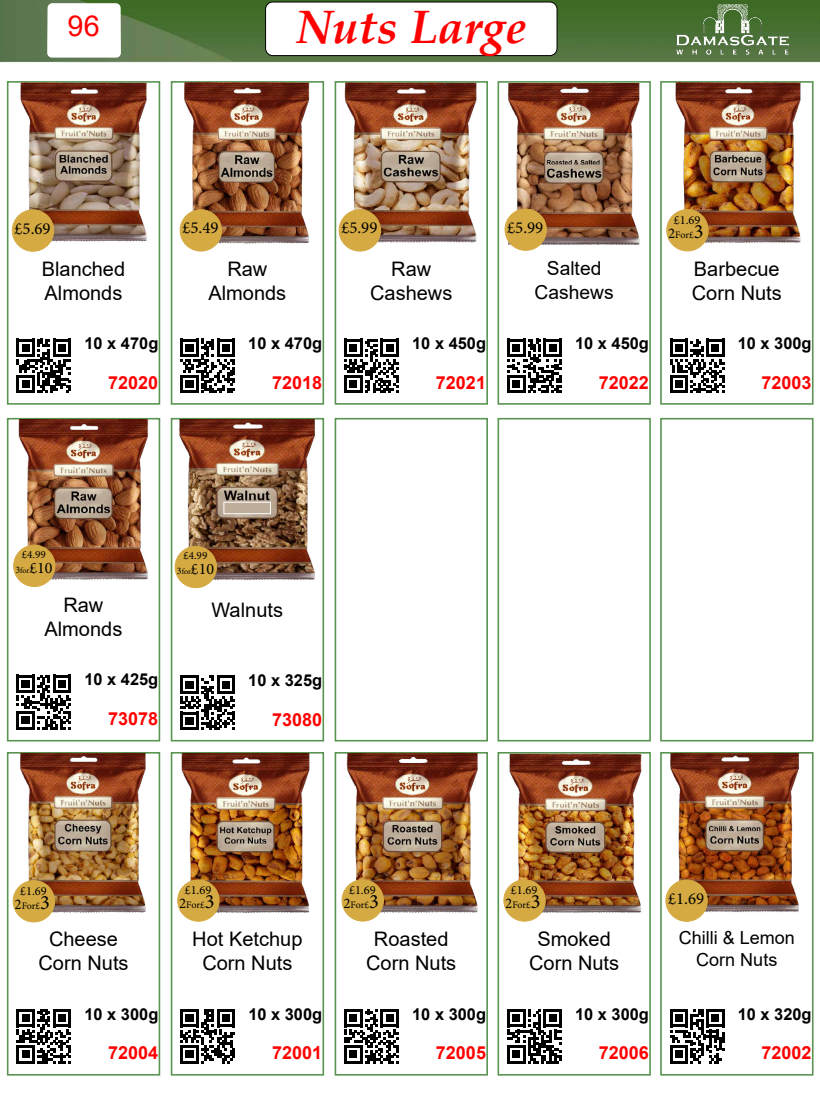
<style>
.page{position:relative;width:820px;height:1093px;background:#fff}
.page>*{position:absolute;margin:0;border:0;box-sizing:border-box;transform-origin:0 0}
.t1{font:italic 700 46.8px "Palatino Linotype";color:#f00}
.t2{font:28.8px "Arial";color:#f00}
.t3{font:20px/24px "Arial";color:#000;text-align:center}
.t4{font:19.2px/24px "Arial";color:#000;text-align:center}
.t5{font:700 18px "Arial";color:#f00}
.t6{font:18px/21.6px "Arial";color:#000;text-align:center}
.t7{font:16.8px "Minion Pro";color:#000}
.t8{font:700 16.4px "Arial";color:#000}
.t9{font:12.4px "Minion Pro";color:#000}
.t10{font:11.2px "Minion Pro";color:#000}
.t11{font:10px "Minion Pro";letter-spacing:-.015em;color:#000}
.t12{font:8px "Minion Pro";letter-spacing:-.01em;color:#000}
.s1{font-size:14.8px}
.s2{font-size:20.4px}
.s3{font-size:10px}
.s4{font-size:16px}
</style>
<div class="page">
<img style="left:0;top:0;width:819px;height:62px">
<img style="left:656px;top:0;width:152px;height:58px">
<svg style="left:47px;top:3px;width:74px;height:55px"></svg>
<div style="left:7px;top:81px;width:153px;height:324px;border:2px solid #599451"></div>
<div style="left:7px;top:418px;width:153px;height:323px;border:2px solid #599451"></div>
<div style="left:7px;top:752px;width:153px;height:323px;border:2px solid #599451"></div>
<div style="left:171px;top:81px;width:153px;height:324px;border:2px solid #599451"></div>
<div style="left:171px;top:418px;width:153px;height:323px;border:2px solid #599451"></div>
<div style="left:171px;top:752px;width:153px;height:323px;border:2px solid #599451"></div>
<div style="left:334px;top:81px;width:154px;height:324px;border:2px solid #599451"></div>
<div style="left:334px;top:418px;width:154px;height:323px;border:2px solid #599451"></div>
<div style="left:334px;top:752px;width:154px;height:323px;border:2px solid #599451"></div>
<div style="left:497px;top:81px;width:153px;height:324px;border:2px solid #599451"></div>
<div style="left:497px;top:418px;width:153px;height:323px;border:2px solid #599451"></div>
<div style="left:497px;top:752px;width:153px;height:323px;border:2px solid #599451"></div>
<div style="left:660px;top:81px;width:153px;height:324px;border:2px solid #599451"></div>
<div style="left:660px;top:418px;width:153px;height:323px;border:2px solid #599451"></div>
<div style="left:660px;top:752px;width:153px;height:323px;border:2px solid #599451"></div>
<svg style="left:670px;top:1009px;width:54px;height:54px"></svg>
<svg style="left:507px;top:1009px;width:54px;height:54px"></svg>
<svg style="left:344px;top:1009px;width:54px;height:54px"></svg>
<svg style="left:180px;top:1009px;width:55px;height:54px"></svg>
<svg style="left:17px;top:1009px;width:54px;height:54px"></svg>
<img style="left:661px;top:754px;width:150px;height:168px">
<img style="left:499px;top:754px;width:149px;height:168px">
<img style="left:339px;top:754px;width:149px;height:168px">
<img style="left:172px;top:754px;width:150px;height:168px">
<img style="left:9px;top:754px;width:149px;height:168px">
<svg style="left:670px;top:339px;width:54px;height:54px"></svg>
<svg style="left:507px;top:339px;width:54px;height:54px"></svg>
<svg style="left:344px;top:339px;width:54px;height:54px"></svg>
<svg style="left:180px;top:339px;width:55px;height:54px"></svg>
<svg style="left:16px;top:675px;width:55px;height:54px"></svg>
<svg style="left:17px;top:339px;width:54px;height:54px"></svg>
<img style="left:661px;top:81px;width:150px;height:171px">
<img style="left:499px;top:83px;width:149px;height:168px">
<img style="left:336px;top:83px;width:150px;height:168px">
<img style="left:172px;top:82px;width:150px;height:168px">
<img style="left:9px;top:420px;width:149px;height:168px">
<img style="left:9px;top:83px;width:149px;height:166px">
<div style="left:265px;top:2px;width:292px;height:54px;background:#fff;border-radius:7px"></div>
<div style="left:265px;top:2px;width:292px;height:54px;border:1px solid #000;border-radius:7px"></div>
<div style="left:12px;top:210px;width:42px;height:41px;background:#d5aa42;border-radius:50%"></div>
<div style="left:12px;top:210px;width:42px;height:41px;border:1px solid #d5aa42;border-radius:50%"></div>
<div style="left:180px;top:210px;width:41px;height:41px;background:#d5aa42;border-radius:50%"></div>
<div style="left:180px;top:209px;width:42px;height:42px;border:1px solid #d5aa42;border-radius:50%"></div>
<div style="left:14px;top:545px;width:41px;height:41px;background:#d5aa42;border-radius:50%"></div>
<div style="left:13px;top:545px;width:42px;height:42px;border:1px solid #d5aa42;border-radius:50%"></div>
<div style="left:339px;top:210px;width:41px;height:41px;background:#d5aa42;border-radius:50%"></div>
<div style="left:339px;top:209px;width:41px;height:42px;border:1px solid #d5aa42;border-radius:50%"></div>
<div style="left:505px;top:209px;width:41px;height:41px;background:#d5aa42;border-radius:50%"></div>
<div style="left:504px;top:209px;width:42px;height:41px;border:1px solid #d5aa42;border-radius:50%"></div>
<div style="left:666px;top:210px;width:41px;height:41px;background:#d5aa42;border-radius:50%"></div>
<div style="left:666px;top:209px;width:42px;height:42px;border:1px solid #d5aa42;border-radius:50%"></div>
<div style="left:13px;top:880px;width:42px;height:42px;background:#d5aa42;border-radius:50%"></div>
<div style="left:13px;top:880px;width:42px;height:42px;border:1px solid #d5aa42;border-radius:50%"></div>
<div style="left:178px;top:880px;width:41px;height:41px;background:#d5aa42;border-radius:50%"></div>
<div style="left:177px;top:880px;width:42px;height:41px;border:1px solid #d5aa42;border-radius:50%"></div>
<div style="left:342px;top:880px;width:41px;height:41px;background:#d5aa42;border-radius:50%"></div>
<div style="left:342px;top:879px;width:41px;height:42px;border:1px solid #d5aa42;border-radius:50%"></div>
<div style="left:503px;top:880px;width:42px;height:41px;background:#d5aa42;border-radius:50%"></div>
<div style="left:503px;top:879px;width:42px;height:42px;border:1px solid #d5aa42;border-radius:50%"></div>
<div style="left:665px;top:880px;width:42px;height:41px;background:#d5aa42;border-radius:50%"></div>
<div style="left:665px;top:880px;width:42px;height:41px;border:1px solid #d5aa42;border-radius:50%"></div>
<svg style="left:180px;top:675px;width:55px;height:55px"></svg>
<img style="left:172px;top:420px;width:150px;height:167px">
<div style="left:223px;top:502px;width:47px;height:12px;background:#bead99;border:1px solid #fff"></div>
<div style="left:175px;top:546px;width:41px;height:42px;background:#d5aa42;border-radius:50%"></div>
<div style="left:175px;top:546px;width:42px;height:42px;border:1px solid #d5aa42;border-radius:50%"></div>
<h2 class="t2" style="left:68px;top:6px;width:34px">96</h2>
<p class="t7" style="left:15px;top:217px;width:38px">£5.69</p>
<p class="t7" style="left:182px;top:217px;width:38px">£5.49</p>
<h1 class="t1" style="left:296px;top:-6px;width:232px">Nuts Large</h1>
<p class="t7" style="left:341px;top:217px;width:38px">£5.99</p>
<p class="t7" style="left:507px;top:216px;width:38px">£5.99</p>
<p class="t9" style="left:673px;top:212px;width:28px">£1.69</p>
<p class="t11" style="left:668px;top:228px;width:37px"><span class="s1">2</span>For£<span class="s2">3</span></p>
<p class="t3" style="left:42px;top:257px;width:85px;text-align:left">Blanched<br>Almonds</p>
<p class="t8" style="left:84px;top:332px;width:75px">10 x 470g</p>
<p class="t3" style="left:208px;top:257px;width:79px">Raw<br>Almonds</p>
<p class="t8" style="left:248px;top:332px;width:75px">10 x 470g</p>
<p class="t4" style="left:534px;top:256px;width:80px">Salted<br>Cashews</p>
<p class="t3" style="left:370px;top:257px;width:84px">Raw<br>Cashews</p>
<p class="t8" style="left:412px;top:332px;width:75px">10 x 450g</p>
<p class="t8" style="left:575px;top:332px;width:75px">10 x 450g</p>
<p class="t8" style="left:737px;top:332px;width:75px">10 x 300g</p>
<p class="t3" style="left:691px;top:257px;width:92px;text-align:left">Barbecue<br>Corn Nuts</p>
<p class="t5" style="left:108px;top:370px;width:52px">72020</p>
<p class="t5" style="left:272px;top:370px;width:52px">72018</p>
<p class="t5" style="left:436px;top:370px;width:52px">72021</p>
<p class="t5" style="left:598px;top:370px;width:52px">72022</p>
<p class="t5" style="left:761px;top:370px;width:52px">72003</p>
<p class="t10" style="left:22px;top:546px;width:26px">£4.99</p>
<p class="t12" style="left:15px;top:565px;width:39px"><span class="s3">3</span>for<span class="s4">£10</span></p>
<p class="t10" style="left:183px;top:547px;width:26px">£4.99</p>
<p class="t12" style="left:177px;top:566px;width:39px"><span class="s3">3</span>for<span class="s4">£10</span></p>
<p class="t3" style="left:44px;top:593px;width:79px">Raw<br>Almonds</p>
<p class="t3" style="left:211px;top:597px;width:73px">Walnuts</p>
<p class="t8" style="left:84px;top:668px;width:75px">10 x 425g</p>
<p class="t8" style="left:248px;top:669px;width:75px">10 x 325g</p>
<p class="t5" style="left:108px;top:706px;width:52px">73078</p>
<p class="t5" style="left:272px;top:707px;width:52px">73080</p>
<p class="t9" style="left:20px;top:883px;width:28px">£1.69</p>
<p class="t11" style="left:15px;top:899px;width:37px"><span class="s1">2</span>For£<span class="s2">3</span></p>
<p class="t3" style="left:38px;top:927px;width:92px">Cheese<br>Corn Nuts</p>
<p class="t9" style="left:185px;top:882px;width:28px">£1.69</p>
<p class="t11" style="left:179px;top:898px;width:37px"><span class="s1">2</span>For£<span class="s2">3</span></p>
<p class="t3" style="left:192px;top:927px;width:112px">Hot Ketchup<br>Corn Nuts</p>
<p class="t9" style="left:349px;top:882px;width:28px">£1.69</p>
<p class="t11" style="left:343px;top:898px;width:37px"><span class="s1">2</span>For£<span class="s2">3</span></p>
<p class="t3" style="left:366px;top:927px;width:92px">Roasted<br>Corn Nuts</p>
<p class="t9" style="left:510px;top:882px;width:28px">£1.69</p>
<p class="t11" style="left:505px;top:898px;width:37px"><span class="s1">2</span>For£<span class="s2">3</span></p>
<p class="t7" style="left:667px;top:887px;width:38px">£1.69</p>
<p class="t3" style="left:529px;top:927px;width:92px">Smoked<br>Corn Nuts</p>
<p class="t6" style="left:678px;top:927px;width:118px">Chilli &amp; Lemon<br>Corn Nuts</p>
<p class="t8" style="left:84px;top:1002px;width:75px">10 x 300g</p>
<p class="t8" style="left:248px;top:1002px;width:75px">10 x 300g</p>
<p class="t8" style="left:412px;top:1002px;width:75px">10 x 300g</p>
<p class="t8" style="left:575px;top:1002px;width:75px">10 x 300g</p>
<p class="t8" style="left:737px;top:1002px;width:75px">10 x 320g</p>
<p class="t5" style="left:108px;top:1040px;width:52px">72004</p>
<p class="t5" style="left:272px;top:1040px;width:52px">72001</p>
<p class="t5" style="left:436px;top:1040px;width:52px">72005</p>
<p class="t5" style="left:598px;top:1040px;width:52px">72006</p>
<p class="t5" style="left:761px;top:1040px;width:52px">72002</p>
</div>
